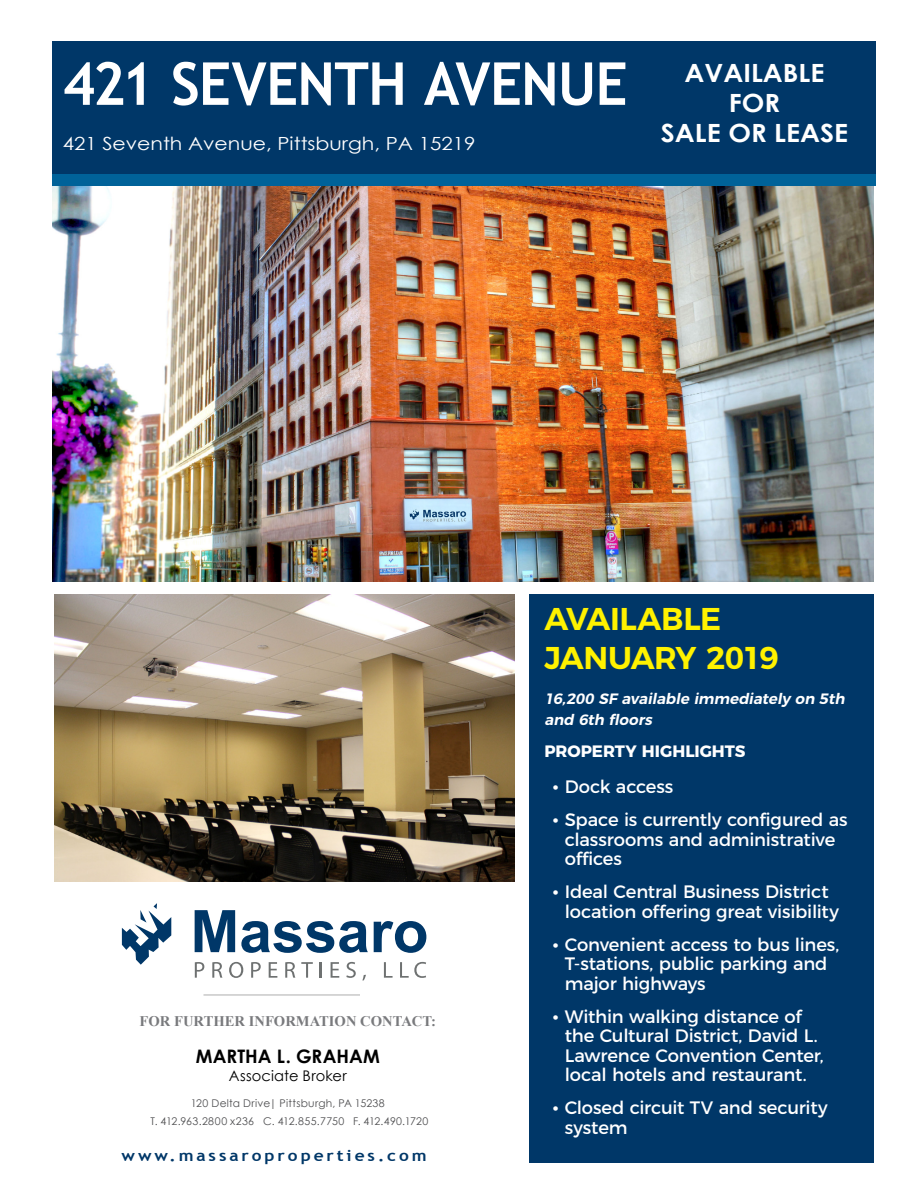
<style>
.page{position:relative;width:918px;height:1188px;background:#fff}
.page>*{position:absolute;margin:0;border:0;box-sizing:border-box;transform-origin:0 0}
.t1{font:700 59.25px "Trebuchet MS";letter-spacing:-.015em;color:#fff;scale:.95 1}
.t2{font:600 31.5px/39px "Montserrat";letter-spacing:-.015em;color:#fff200}
.t3{font:700 25.05px/30.3px "Century Gothic";color:#fff;text-align:center;scale:1.08 1}
.t4{font:700 18.6px "Century Gothic";color:#000}
.t5{font:18.15px "Century Gothic";color:#fff;scale:1.13 1}
.t6{font:18px/19.5px "Montserrat";letter-spacing:-.01em;color:#fff}
.t7{font:700 16.5px "Montserrat";color:#fff}
.t8{font:700 15.6px "Trebuchet MS";letter-spacing:.17em;color:#003768;scale:1.11 1}
.t9{font:italic 600 15px/21px "Montserrat";color:#fff}
.t10{font:700 14.7px "Times New Roman";color:#797a7d}
.t11{font:14.7px "Century Gothic";letter-spacing:.01em;color:#000}
.t12{font:10.65px/18.6px "Century Gothic";letter-spacing:.025em;color:#4f4f51;text-align:center}
.s1{font-family:"Century Gothic";font-size:15px}
</style>
<div class="page">
<div style="left:529px;top:594px;width:345px;height:568px;background:#003768"></div>
<img style="left:52px;top:186px;width:822px;height:395px">
<img style="left:54px;top:594px;width:461px;height:288px">
<svg style="left:122px;top:903px;width:49px;height:62px"></svg>
<svg style="left:195px;top:910px;width:40px;height:42px"></svg>
<svg style="left:241px;top:921px;width:127px;height:32px"></svg>
<svg style="left:374px;top:921px;width:52px;height:32px"></svg>
<svg style="left:195px;top:962px;width:9px;height:16px"></svg>
<svg style="left:212px;top:962px;width:10px;height:16px"></svg>
<svg style="left:229px;top:962px;width:14px;height:16px"></svg>
<svg style="left:251px;top:962px;width:10px;height:16px"></svg>
<svg style="left:269px;top:962px;width:8px;height:16px"></svg>
<svg style="left:285px;top:962px;width:10px;height:16px"></svg>
<svg style="left:301px;top:962px;width:12px;height:16px"></svg>
<svg style="left:320px;top:962px;width:2px;height:16px"></svg>
<svg style="left:331px;top:962px;width:8px;height:16px"></svg>
<svg style="left:346px;top:962px;width:10px;height:16px"></svg>
<svg style="left:362px;top:975px;width:4px;height:6px"></svg>
<svg style="left:384px;top:962px;width:9px;height:16px"></svg>
<svg style="left:400px;top:962px;width:26px;height:16px"></svg>
<hr style="left:203px;top:994px;width:157px;height:2px;background:#000">
<div style="left:52px;top:41px;width:824px;height:145px;background:#003768"></div>
<div style="left:52px;top:174px;width:824px;height:12px;background:#006299"></div>
<h1 class="t1" style="left:63px;top:47px;width:596px">421 SEVENTH AVENUE</h1>
<p class="t5" style="left:63px;top:131px;width:367px">421 Seventh Avenue, Pittsburgh, PA 15219</p>
<h3 class="t3" style="left:661px;top:56px;width:175px">AVAILABLE<br>FOR<br>SALE OR LEASE</h3>
<p class="t10" style="left:140px;top:1010px;width:298px">FOR FURTHER INFORMATION CONTACT:</p>
<p class="t4" style="left:196px;top:1042px;width:186px">MARTHA L. GRAHAM</p>
<p class="t11" style="left:229px;top:1066px;width:119px">Associate Broker</p>
<p class="t12" style="left:150px;top:1093px;width:279px">120 Delta Drive| Pittsburgh, PA 15238<br>T. 412.963.2800 x236 C. 412.855.7750 F. 412.490.1720</p>
<p class="t8" style="left:122px;top:1146px;width:276px">www.massaroproperties.com</p>
<h2 class="t2" style="left:544px;top:597px;width:236px">AVAILABLE<br>JANUARY 2019</h2>
<p class="t9" style="left:544px;top:687px;width:305px">16,200 SF available immediately on 5th and 6th floors</p>
<p class="t7" style="left:544px;top:737px;width:202px">PROPERTY HIGHLIGHTS</p>
<p class="t6" style="left:551px;top:776px;width:124px"><span class="s1">•</span> Dock access</p>
<p class="t6" style="left:565px;top:809px;width:284px;text-indent:-14px"><span class="s1">•</span> Space is currently configured as classrooms and administrative offices</p>
<p class="t6" style="left:565px;top:881px;width:276px;text-indent:-14px"><span class="s1">•</span> Ideal Central Business District location offering great visibility</p>
<p class="t6" style="left:565px;top:933px;width:276px;text-indent:-14px"><span class="s1">•</span> Convenient access to bus lines,<br>T-stations, public parking and major highways</p>
<p class="t6" style="left:565px;top:1005px;width:260px;text-indent:-14px"><span class="s1">•</span> Within walking distance of the Cultural District, David L.<br>Lawrence Convention Center, local hotels and restaurant.</p>
<p class="t6" style="left:565px;top:1097px;width:264px;text-indent:-14px"><span class="s1">•</span> Closed circuit TV and security system</p>
</div>
